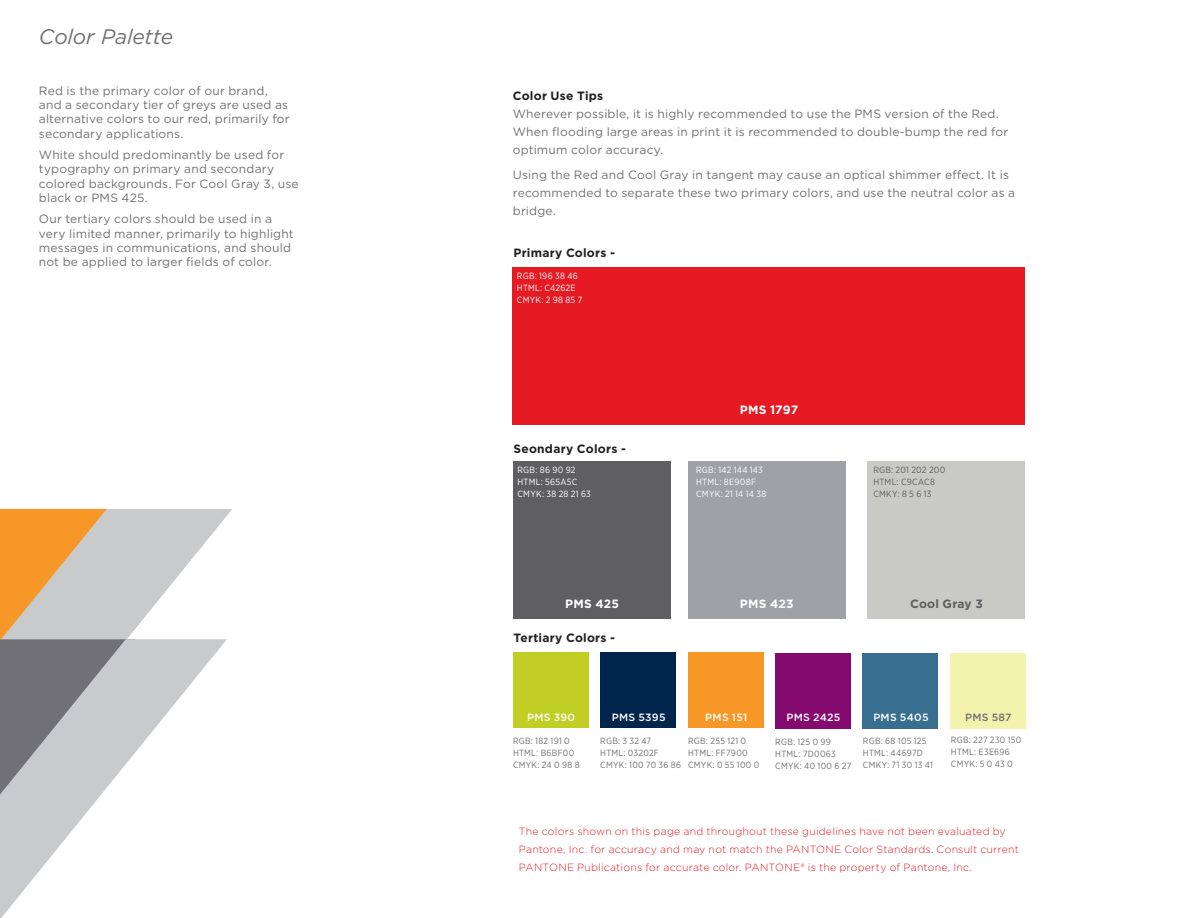
<style>
.page{position:relative;width:1188px;height:918px;background:#fff}
.page>*{position:absolute;margin:0;border:0;box-sizing:border-box;transform-origin:0 0}
.t1{font:italic 21px "Gotham";letter-spacing:-.005em;color:#717074}
.Body_Tight{font:12px/14.4px "Gotham";letter-spacing:.015em;color:#717074}
.t2{font:700 12px "Gotham";letter-spacing:.02em;color:#231f20}
.t3{font:700 12px "Gotham";letter-spacing:.02em;color:#fff}
.t4{font:700 12px "Gotham";letter-spacing:.01em;color:#5f5f62}
.Body_Tight-2{font:300 10.5px/18px "Gotham";letter-spacing:.02em;color:#e51a23}
.t5{font:500 10.5px "Gotham";letter-spacing:.025em;color:#fff}
.t6{font:500 10.5px "Gotham";letter-spacing:.03em;color:#717074}
.Body_tiny{font:9px "Gotham Narrow";letter-spacing:.03em;color:#717074}
.Body_tiny-2{font:9px "Gotham Narrow";letter-spacing:.03em;color:#fff}
.Body_tiny-3{font:9px/12px "Gotham Narrow";letter-spacing:.025em;color:#5f5f62}
</style>
<div class="page">
<div style="left:868px;top:461px;width:157px;height:157px;background:#c9c9c6"></div>
<div style="left:513px;top:267px;width:512px;height:157px;background:#e51a23"></div>
<div style="left:513px;top:461px;width:158px;height:157px;background:#5f5f62"></div>
<div style="left:688px;top:653px;width:75px;height:75px;background:#f79727"></div>
<div style="left:513px;top:653px;width:75px;height:75px;background:#c1ce23"></div>
<div style="left:863px;top:653px;width:75px;height:75px;background:#386e8f"></div>
<div style="left:601px;top:653px;width:75px;height:75px;background:#00254c"></div>
<div style="left:688px;top:461px;width:158px;height:157px;background:#a0a1a5"></div>
<div style="left:775px;top:653px;width:75px;height:75px;background:#850a70"></div>
<svg style="left:0;top:509px;width:232px;height:130px"></svg>
<svg style="left:0;top:639px;width:227px;height:279px"></svg>
<div style="left:950px;top:653px;width:75px;height:75px;background:#f3f3ae"></div>
<h2 class="t1" style="left:39px;top:23px;width:136px">Color Palette</h2>
<p class="Body_Tight" style="left:39px;top:83px;width:252px">Red is the primary color of our brand, and a secondary tier of greys are used as alternative colors to our red, primarily for secondary applications.</p>
<p class="Body_Tight" style="left:39px;top:147px;width:261px">White should predominantly be used for typography on primary and secondary colored backgrounds. For Cool Gray 3, use black or PMS 425.</p>
<p class="Body_Tight" style="left:39px;top:212px;width:256px">Our tertiary colors should be used in a very limited manner, primarily to highlight messages in communications, and should not be applied to larger fields of color.</p>
<h4 class="t2" style="left:513px;top:88px;width:92px">Color Use Tips</h4>
<p class="Body_Tight" style="left:513px;top:105px;width:497px;line-height:18px">Wherever possible, it is highly recommended to use the PMS version of the Red.<br>When flooding large areas in print it is recommended to double-bump the red for optimum color accuracy.</p>
<p class="Body_Tight" style="left:513px;top:165px;width:504px;line-height:18px">Using the Red and Cool Gray in tangent may cause an optical shimmer effect. It is recommended to separate these two primary colors, and use the neutral color as a bridge.</p>
<h4 class="t2" style="left:514px;top:244px;width:103px">Primary Colors -</h4>
<p class="Body_tiny-2" style="left:517px;top:270px;width:63px">RGB: 196 38 46</p>
<p class="Body_tiny-2" style="left:517px;top:282px;width:60px">HTML: C4262E</p>
<p class="Body_tiny-2" style="left:517px;top:294px;width:67px">CMYK: 2 98 85 7</p>
<h4 class="t2" style="left:514px;top:441px;width:114px">Seondary Colors -</h4>
<p class="Body_tiny-2" style="left:518px;top:464px;width:60px">RGB: 86 90 92</p>
<p class="Body_tiny-2" style="left:518px;top:476px;width:61px">HTML: 565A5C</p>
<p class="Body_tiny-2" style="left:518px;top:488px;width:75px">CMYK: 38 28 21 63</p>
<h4 class="t3" style="left:565px;top:595px;width:55px">PMS 425</h4>
<h4 class="t2" style="left:513px;top:630px;width:103px">Tertiary Colors -</h4>
<h4 class="t3" style="left:740px;top:401px;width:60px">PMS 1797</h4>
<p class="Body_tiny-2" style="left:696px;top:464px;width:68px">RGB: 142 144 143</p>
<p class="Body_tiny-2" style="left:696px;top:476px;width:61px">HTML: 8E908F</p>
<p class="Body_tiny-2" style="left:696px;top:488px;width:72px">CMYK: 21 14 14 38</p>
<h4 class="t3" style="left:740px;top:595px;width:55px">PMS 423</h4>
<p class="Body_tiny-3" style="left:873px;top:463px;width:73px">RGB: 201 202 200<br>HTML: C9CAC8</p>
<p class="Body_tiny-3" style="left:873px;top:487px;width:60px">CMKY: 8 5 6 13</p>
<h5 class="t4" style="left:910px;top:595px;width:74px">Cool Gray 3</h5>
<h5 class="t5" style="left:527px;top:711px;width:50px">PMS 390</h5>
<h5 class="t5" style="left:612px;top:711px;width:55px">PMS 5395</h5>
<h5 class="t5" style="left:705px;top:711px;width:43px">PMS 151</h5>
<h5 class="t5" style="left:873px;top:711px;width:57px">PMS 5405</h5>
<h5 class="t5" style="left:787px;top:711px;width:55px">PMS 2425</h5>
<h4 class="t6" style="left:965px;top:711px;width:48px">PMS 587</h4>
<p class="Body_tiny" style="left:513px;top:736px;width:58px">RGB: 182 191 0</p>
<p class="Body_tiny" style="left:513px;top:748px;width:63px">HTML: B6BF00</p>
<p class="Body_tiny" style="left:513px;top:760px;width:68px">CMYK: 24 0 98 8</p>
<p class="Body_tiny" style="left:688px;top:735px;width:60px">RGB: 255 121 0</p>
<p class="Body_tiny" style="left:688px;top:747px;width:61px">HTML: FF7900</p>
<p class="Body_tiny" style="left:688px;top:759px;width:73px">CMYK: 0 55 100 0</p>
<p class="Body_tiny" style="left:600px;top:735px;width:52px">RGB: 3 32 47</p>
<p class="Body_tiny" style="left:600px;top:747px;width:60px">HTML: 03202F</p>
<p class="Body_tiny" style="left:600px;top:759px;width:83px">CMYK: 100 70 36 86</p>
<p class="Body_tiny" style="left:775px;top:736px;width:57px">RGB: 125 0 99</p>
<p class="Body_tiny" style="left:775px;top:748px;width:62px">HTML: 7D0063</p>
<p class="Body_tiny" style="left:775px;top:760px;width:78px">CMYK: 40 100 6 27</p>
<p class="Body_tiny" style="left:863px;top:735px;width:65px">RGB: 68 105 125</p>
<p class="Body_tiny" style="left:863px;top:747px;width:61px">HTML: 44697D</p>
<p class="Body_tiny" style="left:863px;top:759px;width:71px">CMKY: 71 30 13 41</p>
<p class="Body_tiny" style="left:951px;top:734px;width:72px">RGB: 227 230 150</p>
<p class="Body_tiny" style="left:951px;top:746px;width:61px">HTML: E3E696</p>
<p class="Body_tiny" style="left:951px;top:758px;width:63px">CMYK: 5 0 43 0</p>
<p class="Body_Tight-2" style="left:519px;top:822px;width:502px">The colors shown on this page and throughout these guidelines have not been evaluated by<br>Pantone, Inc. for accuracy and may not match the PANTONE Color Standards. Consult current<br>PANTONE Publications for accurate color. PANTONE® is the property of Pantone, Inc.</p>
</div>
